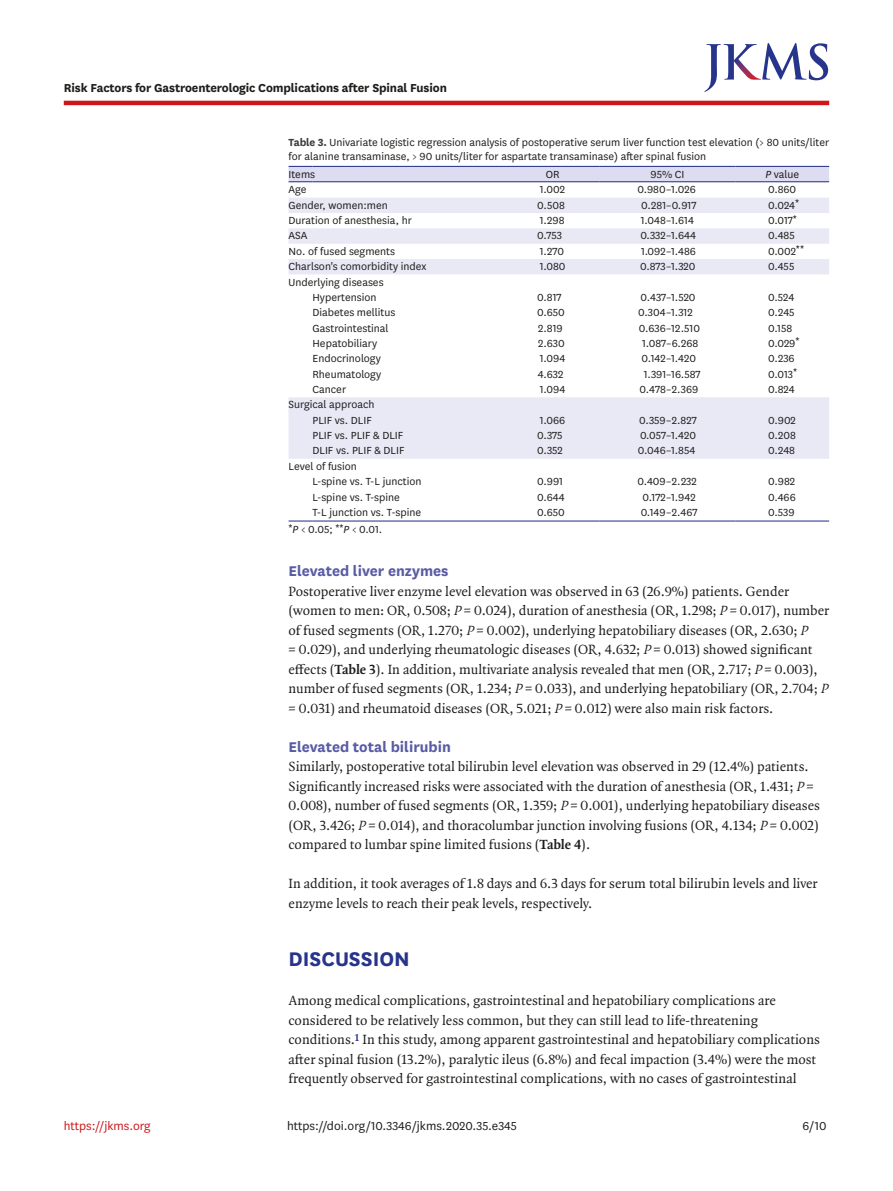
<style>
.page{position:relative;width:893px;height:1191px;background:#fff}
.page>*{position:absolute;margin:0;border:0;box-sizing:border-box;transform-origin:0 0}
.body_title1{font:700 23.1px "National";color:#27348b}
.body_title2{font:700 16.5px "National";color:#5a5ba5}
.body_p_first{font:14.25px/19.5px "Quadraat OT";color:#1d1d1b}
.body_p{font:14.25px/19.5px "Quadraat OT";color:#1d1d1b}
.alt-title-type{font:700 13.5px "National";letter-spacing:-.01em;color:#1d1d1b}
.doi_running_footer{font:13.5px "National";color:#1d1d1b}
.t1{font:13.5px "National";color:#cd171a}
.tbody_entry{font:12px "National";color:#1d1d1b}
.table-wrap_caption{font:12px/13.5px "National";color:#1d1d1b}
.thead_entry{font:12px "National";color:#1d1d1b}
.table-wrap-foot_p_fi{font:12px "National";color:#1d1d1b}
.s1{font-weight:700;color:#3d3d3c}
.s2{font-style:italic}
.s3{font-family:"Arial Unicode MS";font-size:10.5px}
.s4{font-weight:700}
</style>
<div class="page">
<hr style="left:64px;top:101px;width:765px;height:4px;background:#cd171a">
<svg style="left:704px;top:43px;width:124px;height:49px"></svg>
<svg style="left:289px;top:198px;width:540px;height:261px"></svg>
<div style="left:289px;top:166px;width:540px;height:16px;background:#dedcf0"></div>
<hr style="left:312px;top:181px;width:194px;height:1px;background:#27348b">
<hr style="left:506px;top:181px;width:94px;height:1px;background:#27348b">
<hr style="left:600px;top:181px;width:135px;height:1px;background:#27348b">
<hr style="left:735px;top:181px;width:94px;height:1px;background:#27348b">
<svg style="left:289px;top:520px;width:23px;height:1px"></svg>
<hr style="left:312px;top:520px;width:194px;height:1px;background:#27348b">
<hr style="left:506px;top:520px;width:94px;height:1px;background:#27348b">
<hr style="left:600px;top:520px;width:135px;height:1px;background:#27348b">
<hr style="left:735px;top:520px;width:94px;height:1px;background:#27348b">
<p class="alt-title-type" style="left:64px;top:78px;width:385px">Risk Factors for Gastroenterologic Complications after Spinal Fusion</p>
<p class="table-wrap_caption" style="left:289px;top:135px;width:542px"><span class="s1">Table 3.</span> Univariate logistic regression analysis of postoperative serum liver function test elevation (&gt; 80 units/liter for alanine transaminase, &gt; 90 units/liter for aspartate transaminase) after spinal fusion</p>
<p class="thead_entry" style="left:289px;top:166px;width:28px">Items</p>
<p class="thead_entry" style="left:546px;top:166px;width:15px">OR</p>
<p class="thead_entry" style="left:651px;top:166px;width:35px">95% CI</p>
<p class="thead_entry" style="left:765px;top:166px;width:35px"><span class="s2">P</span> value</p>
<p class="tbody_entry" style="left:289px;top:182px;width:19px">Age</p>
<p class="tbody_entry" style="left:540px;top:182px;width:27px">1.002</p>
<p class="tbody_entry" style="left:637px;top:182px;width:60px">0.980–1.026</p>
<p class="tbody_entry" style="left:768px;top:182px;width:30px">0.860</p>
<p class="tbody_entry" style="left:289px;top:197px;width:101px">Gender, women:men</p>
<p class="tbody_entry" style="left:537px;top:197px;width:29px">0.508</p>
<p class="tbody_entry" style="left:641px;top:197px;width:57px">0.281–0.917</p>
<p class="tbody_entry" style="left:768px;top:197px;width:33px">0.024<span class="s3">*</span></p>
<p class="tbody_entry" style="left:289px;top:213px;width:125px">Duration of anesthesia, hr</p>
<p class="tbody_entry" style="left:540px;top:213px;width:26px">1.298</p>
<p class="tbody_entry" style="left:641px;top:213px;width:55px">1.048–1.614</p>
<p class="tbody_entry" style="left:768px;top:213px;width:30px">0.017<span class="s3">*</span></p>
<p class="tbody_entry" style="left:289px;top:228px;width:20px">ASA</p>
<p class="tbody_entry" style="left:537px;top:228px;width:26px">0.753</p>
<p class="tbody_entry" style="left:640px;top:228px;width:57px">0.332–1.644</p>
<p class="tbody_entry" style="left:768px;top:228px;width:28px">0.485</p>
<p class="tbody_entry" style="left:289px;top:243px;width:108px">No. of fused segments</p>
<p class="tbody_entry" style="left:540px;top:243px;width:26px">1.270</p>
<p class="tbody_entry" style="left:641px;top:243px;width:56px">1.092–1.486</p>
<p class="tbody_entry" style="left:768px;top:243px;width:37px">0.002<span class="s3">**</span></p>
<p class="tbody_entry" style="left:289px;top:259px;width:139px">Charlson's comorbidity index</p>
<p class="tbody_entry" style="left:540px;top:259px;width:27px">1.080</p>
<p class="tbody_entry" style="left:640px;top:259px;width:57px">0.873–1.320</p>
<p class="tbody_entry" style="left:768px;top:259px;width:28px">0.455</p>
<p class="tbody_entry" style="left:289px;top:274px;width:97px">Underlying diseases</p>
<p class="tbody_entry" style="left:312px;top:289px;width:65px">Hypertension</p>
<p class="tbody_entry" style="left:537px;top:289px;width:26px">0.817</p>
<p class="tbody_entry" style="left:641px;top:289px;width:57px">0.437–1.520</p>
<p class="tbody_entry" style="left:768px;top:289px;width:28px">0.524</p>
<p class="tbody_entry" style="left:312px;top:305px;width:84px">Diabetes mellitus</p>
<p class="tbody_entry" style="left:537px;top:305px;width:29px">0.650</p>
<p class="tbody_entry" style="left:638px;top:305px;width:56px">0.304–1.312</p>
<p class="tbody_entry" style="left:768px;top:305px;width:28px">0.245</p>
<p class="tbody_entry" style="left:312px;top:320px;width:78px">Gastrointestinal</p>
<p class="tbody_entry" style="left:538px;top:320px;width:26px">2.819</p>
<p class="tbody_entry" style="left:639px;top:320px;width:63px">0.636–12.510</p>
<p class="tbody_entry" style="left:768px;top:320px;width:26px">0.158</p>
<p class="tbody_entry" style="left:312px;top:335px;width:66px">Hepatobiliary</p>
<p class="tbody_entry" style="left:538px;top:335px;width:28px">2.630</p>
<p class="tbody_entry" style="left:642px;top:335px;width:58px">1.087–6.268</p>
<p class="tbody_entry" style="left:768px;top:335px;width:33px">0.029<span class="s3">*</span></p>
<p class="tbody_entry" style="left:312px;top:351px;width:70px">Endocrinology</p>
<p class="tbody_entry" style="left:540px;top:351px;width:27px">1.094</p>
<p class="tbody_entry" style="left:642px;top:351px;width:56px">0.142–1.420</p>
<p class="tbody_entry" style="left:768px;top:351px;width:28px">0.236</p>
<p class="tbody_entry" style="left:312px;top:366px;width:70px">Rheumatology</p>
<p class="tbody_entry" style="left:538px;top:366px;width:27px">4.632</p>
<p class="tbody_entry" style="left:644px;top:366px;width:58px">1.391–16.587</p>
<p class="tbody_entry" style="left:768px;top:366px;width:31px">0.013<span class="s3">*</span></p>
<p class="tbody_entry" style="left:312px;top:381px;width:35px">Cancer</p>
<p class="tbody_entry" style="left:540px;top:381px;width:27px">1.094</p>
<p class="tbody_entry" style="left:640px;top:381px;width:60px">0.478–2.369</p>
<p class="tbody_entry" style="left:768px;top:381px;width:28px">0.824</p>
<p class="tbody_entry" style="left:289px;top:397px;width:88px">Surgical approach</p>
<p class="tbody_entry" style="left:312px;top:412px;width:61px">PLIF vs. DLIF</p>
<p class="tbody_entry" style="left:540px;top:412px;width:27px">1.066</p>
<p class="tbody_entry" style="left:639px;top:412px;width:59px">0.359–2.827</p>
<p class="tbody_entry" style="left:768px;top:412px;width:29px">0.902</p>
<p class="tbody_entry" style="left:312px;top:427px;width:92px">PLIF vs. PLIF &amp; DLIF</p>
<p class="tbody_entry" style="left:537px;top:427px;width:27px">0.375</p>
<p class="tbody_entry" style="left:640px;top:427px;width:57px">0.057–1.420</p>
<p class="tbody_entry" style="left:768px;top:427px;width:29px">0.208</p>
<p class="tbody_entry" style="left:312px;top:443px;width:93px">DLIF vs. PLIF &amp; DLIF</p>
<p class="tbody_entry" style="left:537px;top:443px;width:27px">0.352</p>
<p class="tbody_entry" style="left:638px;top:443px;width:59px">0.046–1.854</p>
<p class="tbody_entry" style="left:768px;top:443px;width:28px">0.248</p>
<p class="tbody_entry" style="left:289px;top:458px;width:70px">Level of fusion</p>
<p class="tbody_entry" style="left:312px;top:474px;width:110px">L-spine vs. T-L junction</p>
<p class="tbody_entry" style="left:537px;top:474px;width:27px">0.991</p>
<p class="tbody_entry" style="left:637px;top:474px;width:61px">0.409–2.232</p>
<p class="tbody_entry" style="left:768px;top:474px;width:28px">0.982</p>
<p class="tbody_entry" style="left:312px;top:489px;width:89px">L-spine vs. T-spine</p>
<p class="tbody_entry" style="left:537px;top:489px;width:29px">0.644</p>
<p class="tbody_entry" style="left:642px;top:489px;width:55px">0.172–1.942</p>
<p class="tbody_entry" style="left:768px;top:489px;width:29px">0.466</p>
<p class="tbody_entry" style="left:312px;top:504px;width:110px">T-L junction vs. T-spine</p>
<p class="tbody_entry" style="left:537px;top:504px;width:29px">0.650</p>
<p class="tbody_entry" style="left:641px;top:504px;width:58px">0.149–2.467</p>
<p class="tbody_entry" style="left:768px;top:504px;width:28px">0.539</p>
<p class="table-wrap-foot_p_fi" style="left:289px;top:522px;width:95px"><span class="s3">*</span><span class="s2">P</span> &lt; 0.05; <span class="s3">**</span><span class="s2">P</span> &lt; 0.01.</p>
<p class="body_title2" style="left:289px;top:559px;width:161px">Elevated liver enzymes</p>
<p class="body_p_first" style="left:289px;top:581px;width:544px">Postoperative liver enzyme level elevation was observed in 63 (26.9%) patients. Gender (women to men: OR, 0.508; <span class="s2">P</span> = 0.024), duration of anesthesia (OR, 1.298; <span class="s2">P</span> = 0.017), number of fused segments (OR, 1.270; <span class="s2">P</span> = 0.002), underlying hepatobiliary diseases (OR, 2.630; <span class="s2">P<br></span>= 0.029), and underlying rheumatologic diseases (OR, 4.632; <span class="s2">P</span> = 0.013) showed significant effects (<span class="s4">Table 3</span>). In addition, multivariate analysis revealed that men (OR, 2.717; <span class="s2">P</span> = 0.003), number of fused segments (OR, 1.234; <span class="s2">P</span> = 0.033), and underlying hepatobiliary (OR, 2.704; <span class="s2">P </span>= 0.031) and rheumatoid diseases (OR, 5.021; <span class="s2">P</span> = 0.012) were also main risk factors.</p>
<p class="body_title2" style="left:289px;top:735px;width:164px">Elevated total bilirubin</p>
<p class="body_p_first" style="left:289px;top:757px;width:533px">Similarly, postoperative total bilirubin level elevation was observed in 29 (12.4%) patients.<br>Significantly increased risks were associated with the duration of anesthesia (OR, 1.431; <span class="s2">P</span> = 0.008), number of fused segments (OR, 1.359; <span class="s2">P</span> = 0.001), underlying hepatobiliary diseases (OR, 3.426; <span class="s2">P</span> = 0.014), and thoracolumbar junction involving fusions (OR, 4.134; <span class="s2">P</span> = 0.002) compared to lumbar spine limited fusions (<span class="s4">Table 4</span>).</p>
<p class="body_p" style="left:289px;top:874px;width:531px">In addition, it took averages of 1.8 days and 6.3 days for serum total bilirubin levels and liver enzyme levels to reach their peak levels, respectively.</p>
<p class="body_title1" style="left:289px;top:943px;width:123px">DISCUSSION</p>
<p class="body_p_first" style="left:289px;top:991px;width:533px">Among medical complications, gastrointestinal and hepatobiliary complications are considered to be relatively less common, but they can still lead to life-threatening conditions.<sup>1</sup> In this study, among apparent gastrointestinal and hepatobiliary complications after spinal fusion (13.2%), paralytic ileus (6.8%) and fecal impaction (3.4%) were the most frequently observed for gastrointestinal complications, with no cases of gastrointestinal</p>
<p class="t1" style="left:64px;top:1116px;width:88px">https://jkms.org</p>
<p class="doi_running_footer" style="left:287px;top:1116px;width:231px">https://doi.org/10.3346/jkms.2020.35.e345</p>
<p class="doi_running_footer" style="left:802px;top:1116px;width:26px">6/10</p>
</div>
